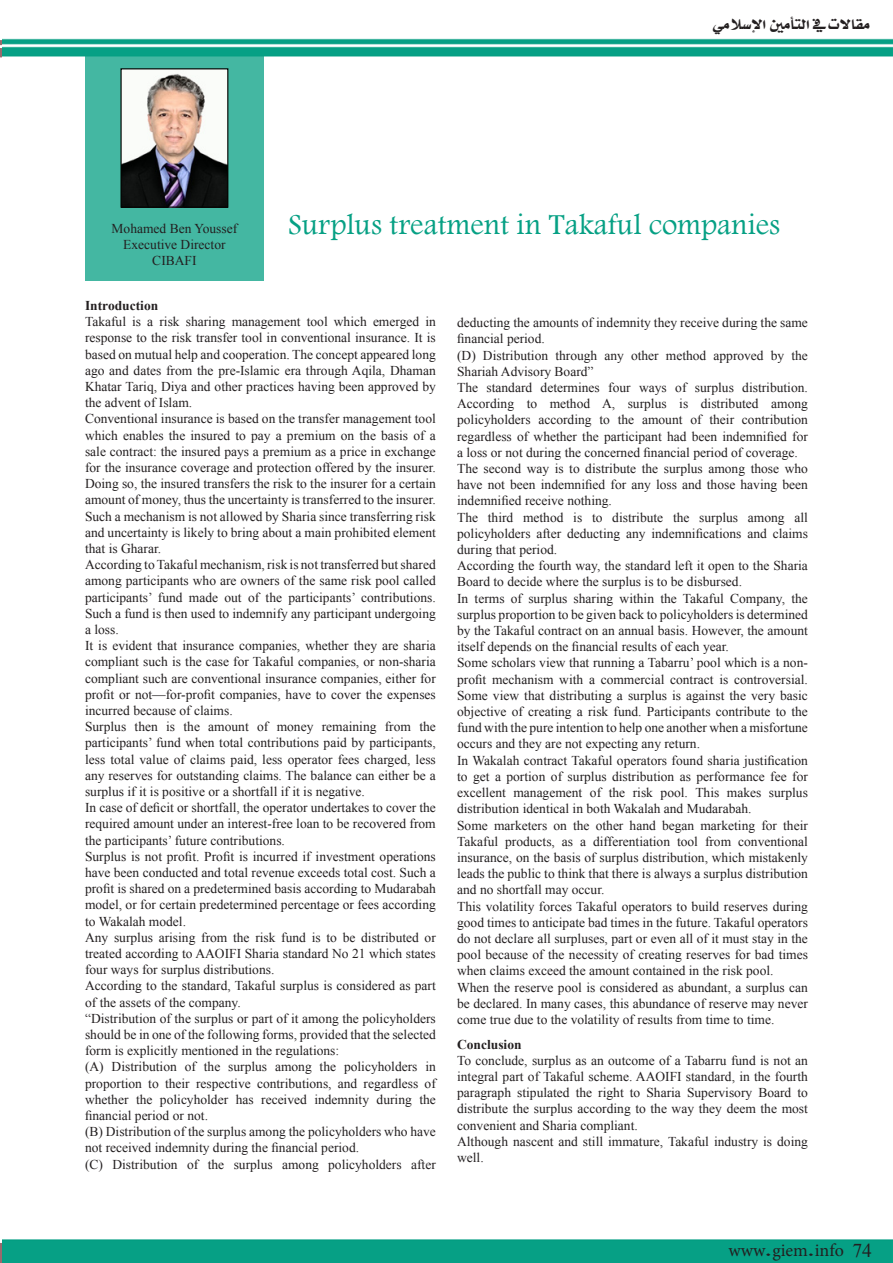
<style>
.page{position:relative;width:893px;height:1263px;background:#fff}
.page>*{position:absolute;margin:0;border:0;box-sizing:border-box;transform-origin:0 0}
.t1{font:30px "Footlight MT Light";color:#06a084}
.t2{font:18px "Minion Pro";color:#231f20}
.t3{font:16.5px "A Xt Share Q";color:#231f20}
.t4{font:13.5px/16.2px "Times New Roman";color:#231f20}
.t5{font:700 13.5px "Times New Roman";color:#231f20}
.s1{font-family:"A Xt Share Q"}
.s2{font-family:"Times New Roman";font-size:19.5px}
</style>
<div class="page">
<img style="left:0;top:38px;width:893px;height:1225px">
<div style="left:85px;top:55px;width:179px;height:226px;background:#44b7a2"></div>
<img style="left:122px;top:70px;width:104px;height:136px">
<div style="left:120px;top:68px;width:108px;height:140px;border:1px solid #040503"></div>
<p class="t3" style="left:712px;top:17px;width:159px">ي ا لم لإس نيا يفا لت ا أ م ت ل مقا</p>
<p class="t4" style="left:112px;top:220px;width:127px;text-align:center">Mohamed Ben Youssef<br>Executive Director<br>CIBAFI</p>
<h1 class="t1" style="left:288px;top:213px;width:493px">Surplus treatment in Takaful companies</h1>
<p class="t5" style="left:85px;top:298px;width:75px">Introduction</p>
<p class="t4" style="left:85px;top:313px;width:352px">Takaful is a risk sharing management tool which emerged in response to the risk transfer tool in conventional insurance. It is based on mutual help and cooperation. The concept appeared long ago and dates from the pre-Islamic era through Aqila, Dhaman Khatar Tariq, Diya and other practices having been approved by the advent of Islam.<br>Conventional insurance is based on the transfer management tool which enables the insured to pay a premium on the basis of a sale contract: the insured pays a premium as a price in exchange for the insurance coverage and protection offered by the insurer.<br>Doing so, the insured transfers the risk to the insurer for a certain amount of money, thus the uncertainty is transferred to the insurer.<br>Such a mechanism is not allowed by Sharia since transferring risk and uncertainty is likely to bring about a main prohibited element that is Gharar.<br>According to Takaful mechanism, risk is not transferred but shared among participants who are owners of the same risk pool called participants’ fund made out of the participants’ contributions.<br>Such a fund is then used to indemnify any participant undergoing a loss.<br>It is evident that insurance companies, whether they are sharia compliant such is the case for Takaful companies, or non-sharia compliant such are conventional insurance companies, either for profit or not—for-profit companies, have to cover the expenses incurred because of claims.<br>Surplus then is the amount of money remaining from the participants’ fund when total contributions paid by participants, less total value of claims paid, less operator fees charged, less any reserves for outstanding claims. The balance can either be a surplus if it is positive or a shortfall if it is negative.<br>In case of deficit or shortfall, the operator undertakes to cover the required amount under an interest-free loan to be recovered from the participants’ future contributions.<br>Surplus is not profit. Profit is incurred if investment operations have been conducted and total revenue exceeds total cost. Such a profit is shared on a predetermined basis according to Mudarabah model, or for certain predetermined percentage or fees according to Wakalah model.<br>Any surplus arising from the risk fund is to be distributed or treated according to AAOIFI Sharia standard No 21 which states four ways for surplus distributions.<br>According to the standard, Takaful surplus is considered as part of the assets of the company.<br>“Distribution of the surplus or part of it among the policyholders should be in one of the following forms, provided that the selected form is explicitly mentioned in the regulations:<br>(A) Distribution of the surplus among the policyholders in proportion to their respective contributions, and regardless of whether the policyholder has received indemnity during the financial period or not.<br>(B) Distribution of the surplus among the policyholders who have not received indemnity during the financial period.<br>(C) Distribution of the surplus among policyholders after</p>
<p class="t4" style="left:457px;top:315px;width:352px">deducting the amounts of indemnity they receive during the same financial period.<br>(D) Distribution through any other method approved by the Shariah Advisory Board”<br>The standard determines four ways of surplus distribution.<br>According to method A, surplus is distributed among policyholders according to the amount of their contribution regardless of whether the participant had been indemnified for a loss or not during the concerned financial period of coverage.<br>The second way is to distribute the surplus among those who have not been indemnified for any loss and those having been indemnified receive nothing.<br>The third method is to distribute the surplus among all policyholders after deducting any indemnifications and claims during that period.<br>According the fourth way, the standard left it open to the Sharia Board to decide where the surplus is to be disbursed.<br>In terms of surplus sharing within the Takaful Company, the surplus proportion to be given back to policyholders is determined by the Takaful contract on an annual basis. However, the amount itself depends on the financial results of each year.<br>Some scholars view that running a Tabarru’ pool which is a non&shy;profit mechanism with a commercial contract is controversial.<br>Some view that distributing a surplus is against the very basic objective of creating a risk fund. Participants contribute to the fund with the pure intention to help one another when a misfortune occurs and they are not expecting any return.<br>In Wakalah contract Takaful operators found sharia justification to get a portion of surplus distribution as performance fee for excellent management of the risk pool. This makes surplus distribution identical in both Wakalah and Mudarabah.<br>Some marketers on the other hand began marketing for their Takaful products, as a differentiation tool from conventional insurance, on the basis of surplus distribution, which mistakenly leads the public to think that there is always a surplus distribution and no shortfall may occur.<br>This volatility forces Takaful operators to build reserves during good times to anticipate bad times in the future. Takaful operators do not declare all surpluses, part or even all of it must stay in the pool because of the necessity of creating reserves for bad times when claims exceed the amount contained in the risk pool.<br>When the reserve pool is considered as abundant, a surplus can be declared. In many cases, this abundance of reserve may never come true due to the volatility of results from time to time.</p>
<p class="t5" style="left:457px;top:1036px;width:66px">Conclusion</p>
<p class="t4" style="left:457px;top:1052px;width:352px">To conclude, surplus as an outcome of a Tabarru fund is not an integral part of Takaful scheme. AAOIFI standard, in the fourth paragraph stipulated the right to Sharia Supervisory Board to distribute the surplus according to the way they deem the most convenient and Sharia compliant.<br>Although nascent and still immature, Takaful industry is doing well.</p>
<h2 class="t2" style="left:729px;top:1238px;width:145px">www<span class="s1">.</span>giem<span class="s1">.</span>info <span class="s2">74</span></h2>
</div>
